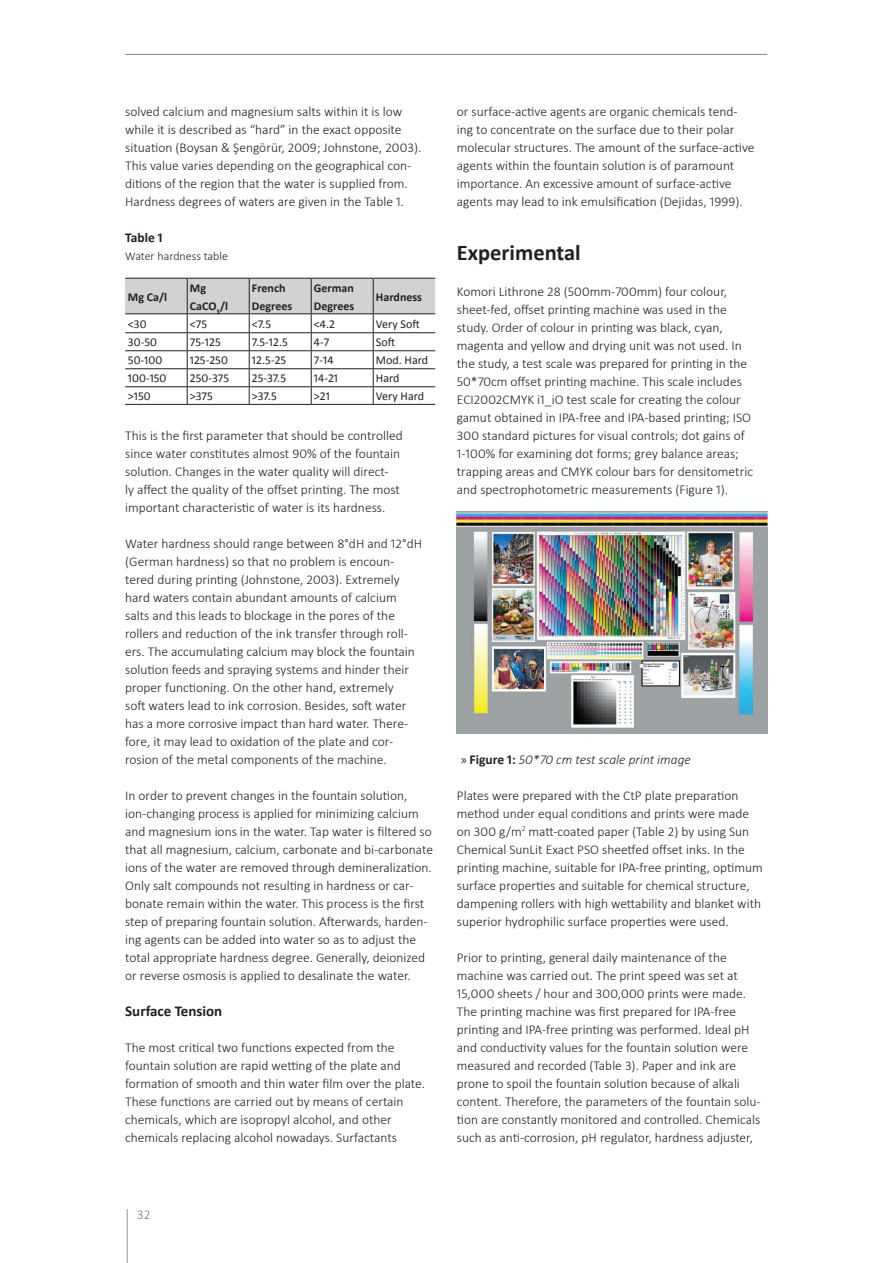
<style>
.page{position:relative;width:893px;height:1263px;background:#fff}
.page>*{position:absolute;margin:0;border:0;box-sizing:border-box;transform-origin:0 0}
.t1{font:700 22.5px "Calibri";color:#231f20}
.t2{font:700 15px "Calibri";color:#231f20}
.t3{font:300 13.5px/18px "Calibri";color:#231f20}
.t4{font:italic 300 13.5px "Calibri";color:#231f20}
.t5{font:700 13.5px "Calibri";color:#231f20}
.t6{font:300 13.5px "Calibri";color:#76787b}
.t7{font:12px "Calibri";color:#231f20}
.t8{font:700 12px/18px "Calibri";color:#231f20}
.t9{font:300 12px "Calibri";color:#231f20}
.s1{font-family:"Myriad Pro";font-weight:400;font-style:normal}
.s2{font-weight:700;font-style:normal}
</style>
<div class="page">
<hr style="left:125px;top:54px;width:642px;height:1px;background:#808285">
<hr style="left:127px;top:1209px;width:1px;height:54px;background:#939598">
<svg style="left:125px;top:278px;width:310px;height:126px"></svg>
<hr style="left:125px;top:404px;width:62px;height:1px;background:#231f20">
<hr style="left:187px;top:404px;width:62px;height:1px;background:#231f20">
<hr style="left:249px;top:404px;width:62px;height:1px;background:#231f20">
<hr style="left:311px;top:404px;width:62px;height:1px;background:#231f20">
<hr style="left:373px;top:404px;width:62px;height:1px;background:#231f20">
<img style="left:457px;top:512px;width:310px;height:222px">
<p class="t3" style="left:125px;top:102px;width:298px">solved calcium and magnesium salts within it is low while it is described as “hard” in the exact opposite situation (Boysan &amp; Şengörür, 2009; Johnstone, 2003).<br>This value varies depending on the geographical con&shy;ditions of the region that the water is supplied from.<br>Hardness degrees of waters are given in the Table 1.</p>
<p class="t5" style="left:125px;top:228px;width:39px">Table 1</p>
<p class="t9" style="left:125px;top:248px;width:104px">Water hardness table</p>
<p class="t8" style="left:128px;top:287px;width:41px">Mg Ca/l</p>
<p class="t8" style="left:190px;top:278px;width:40px">Mg<br>CaCO<sub>3</sub>/l</p>
<p class="t8" style="left:252px;top:278px;width:42px">French<br>Degrees</p>
<p class="t8" style="left:314px;top:278px;width:42px">German<br>Degrees</p>
<p class="t8" style="left:376px;top:287px;width:48px">Hardness</p>
<p class="t7" style="left:128px;top:315px;width:20px">&lt;30</p>
<p class="t7" style="left:190px;top:315px;width:19px">&lt;75</p>
<p class="t7" style="left:252px;top:315px;width:21px">&lt;7.5</p>
<p class="t7" style="left:314px;top:315px;width:23px">&lt;4.2</p>
<p class="t7" style="left:376px;top:315px;width:45px">Very Soft</p>
<p class="t7" style="left:128px;top:334px;width:31px">30-50</p>
<p class="t7" style="left:190px;top:334px;width:32px">75-125</p>
<p class="t7" style="left:252px;top:334px;width:38px">7.5-12.5</p>
<p class="t7" style="left:314px;top:334px;width:17px">4-7</p>
<p class="t7" style="left:376px;top:334px;width:21px">Soft</p>
<p class="t7" style="left:128px;top:352px;width:36px">50-100</p>
<p class="t7" style="left:190px;top:352px;width:40px">125-250</p>
<p class="t7" style="left:252px;top:352px;width:36px">12.5-25</p>
<p class="t7" style="left:314px;top:352px;width:21px">7-14</p>
<p class="t7" style="left:376px;top:352px;width:54px">Mod. Hard</p>
<p class="t7" style="left:128px;top:370px;width:40px">100-150</p>
<p class="t7" style="left:190px;top:370px;width:41px">250-375</p>
<p class="t7" style="left:252px;top:370px;width:36px">25-37.5</p>
<p class="t7" style="left:314px;top:370px;width:26px">14-21</p>
<p class="t7" style="left:376px;top:370px;width:25px">Hard</p>
<p class="t7" style="left:128px;top:388px;width:24px">&gt;150</p>
<p class="t7" style="left:190px;top:388px;width:24px">&gt;375</p>
<p class="t7" style="left:252px;top:388px;width:26px">&gt;37.5</p>
<p class="t7" style="left:314px;top:388px;width:18px">&gt;21</p>
<p class="t7" style="left:376px;top:388px;width:50px">Very Hard</p>
<p class="t3" style="left:125px;top:426px;width:279px">This is the first parameter that should be controlled since water constitutes almost 90% of the fountain solution. Changes in the water quality will direct-<br>ly affect the quality of the offset printing. The most important characteristic of water is its hardness.</p>
<p class="t3" style="left:125px;top:534px;width:298px">Water hardness should range between 8°dH and 12°dH (German hardness) so that no problem is encoun&shy;tered during printing (Johnstone, 2003). Extremely hard waters contain abundant amounts of calcium salts and this leads to blockage in the pores of the rollers and reduction of the ink transfer through roll&shy;ers. The accumulating calcium may block the fountain solution feeds and spraying systems and hinder their proper functioning. On the other hand, extremely<br>soft waters lead to ink corrosion. Besides, soft water has a more corrosive impact than hard water. There&shy;fore, it may lead to oxidation of the plate and cor&shy;rosion of the metal components of the machine.</p>
<p class="t3" style="left:125px;top:786px;width:309px">In order to prevent changes in the fountain solution, ion-changing process is applied for minimizing calcium and magnesium ions in the water. Tap water is filtered so that all magnesium, calcium, carbonate and bi-carbonate ions of the water are removed through demineralization.<br>Only salt compounds not resulting in hardness or car&shy;bonate remain within the water. This process is the first step of preparing fountain solution. Afterwards, harden&shy;ing agents can be added into water so as to adjust the total appropriate hardness degree. Generally, deionized or reverse osmosis is applied to desalinate the water.</p>
<p class="t2" style="left:125px;top:1000px;width:99px">Surface Tension</p>
<p class="t3" style="left:125px;top:1038px;width:301px">The most critical two functions expected from the fountain solution are rapid wetting of the plate and formation of smooth and thin water film over the plate.<br>These functions are carried out by means of certain chemicals, which are isopropyl alcohol, and other chemicals replacing alcohol nowadays. Surfactants</p>
<p class="t3" style="left:457px;top:102px;width:299px">or surface-active agents are organic chemicals tend&shy;ing to concentrate on the surface due to their polar molecular structures. The amount of the surface-active agents within the fountain solution is of paramount importance. An excessive amount of surface-active agents may lead to ink emulsification (Dejidas, 1999).</p>
<h1 class="t1" style="left:457px;top:236px;width:125px">Experimental</h1>
<p class="t3" style="left:457px;top:282px;width:298px">Komori Lithrone 28 (500mm-700mm) four colour, sheet-fed, offset printing machine was used in the study. Order of colour in printing was black, cyan, magenta and yellow and drying unit was not used. In the study, a test scale was prepared for printing in the 50*70cm offset printing machine. This scale includes ECI2002CMYK i1_iO test scale for creating the colour gamut obtained in IPA-free and IPA-based printing; ISO 300 standard pictures for visual controls; dot gains of 1-100% for examining dot forms; grey balance areas; trapping areas and CMYK colour bars for densitometric and spectrophotometric measurements (Figure 1).</p>
<p class="t4" style="left:461px;top:751px;width:231px"><span class="s1">»</span> <span class="s2">Figure 1:</span> 50*70 cm test scale print image</p>
<p class="t3" style="left:457px;top:786px;width:307px">Plates were prepared with the CtP plate preparation method under equal conditions and prints were made on 300 g/m<sup>2</sup> matt-coated paper (Table 2) by using Sun Chemical SunLit Exact PSO sheetfed offset inks. In the printing machine, suitable for IPA-free printing, optimum surface properties and suitable for chemical structure, dampening rollers with high wettability and blanket with superior hydrophilic surface properties were used.</p>
<p class="t3" style="left:457px;top:948px;width:305px">Prior to printing, general daily maintenance of the machine was carried out. The print speed was set at 15,000 sheets / hour and 300,000 prints were made.<br>The printing machine was first prepared for IPA-free printing and IPA-free printing was performed. Ideal pH and conductivity values for the fountain solution were measured and recorded (Table 3). Paper and ink are prone to spoil the fountain solution because of alkali content. Therefore, the parameters of the fountain solu&shy;tion are constantly monitored and controlled. Chemicals such as anti-corrosion, pH regulator, hardness adjuster,</p>
<p class="t6" style="left:137px;top:1206px;width:15px">32</p>
</div>
